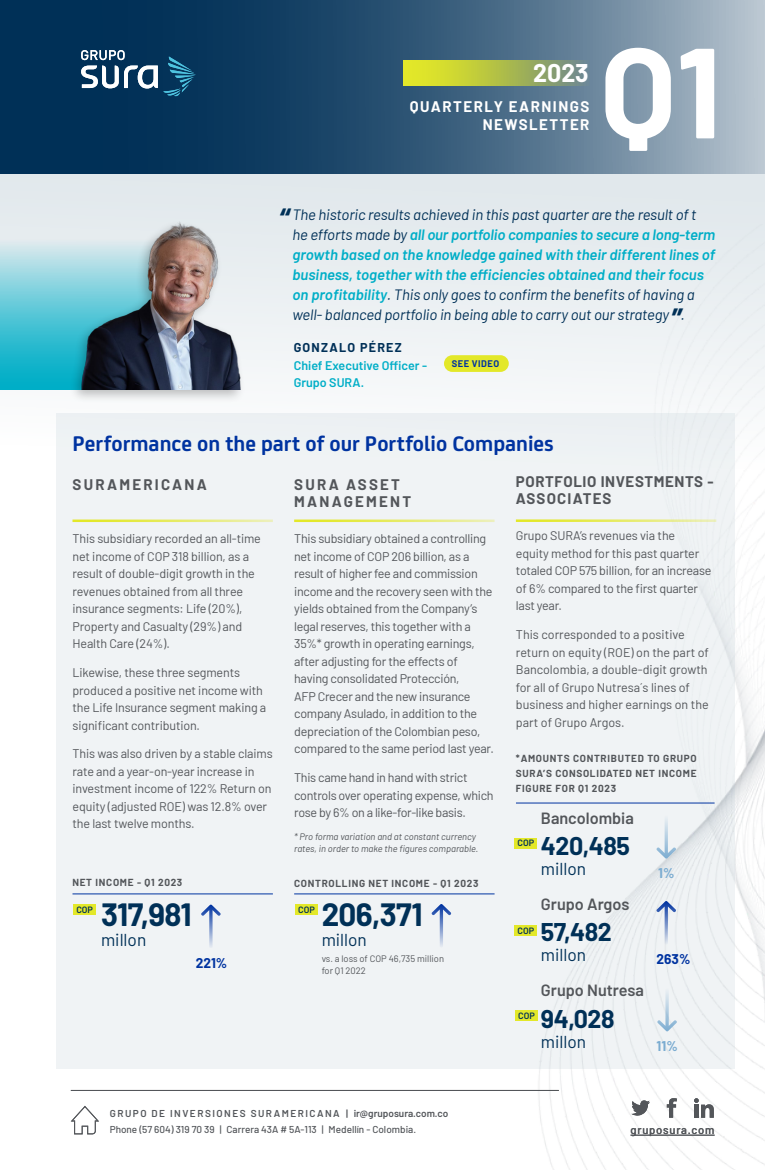
<style>
.page{position:relative;width:765px;height:1170px;background:#fff}
.page>*{position:absolute;margin:0;border:0;box-sizing:border-box;transform-origin:0 0}
.t1{font:700 128px "Barlow";color:#fff}
.t2{font:700 31.38px "Barlow";letter-spacing:-.02em;color:#003057}
.t3{font:700 25px "Barlow";letter-spacing:-.02em;color:#003057}
.t4{font:700 25px "Barlow";color:#fff}
.t5{font:700 22.5px "FS Joey";color:#0033a0}
.t6{font:17.25px "Barlow";color:#003057}
.t7{font:600 16.25px "Barlow";color:#53565a}
.t8{font:italic 15px/20px "Barlow";letter-spacing:-.01em;color:#003057}
.t9{font:700 15px/17.5px "Barlow";letter-spacing:.15em;color:#53565a}
.t10{font:700 15px/17.5px "Barlow";letter-spacing:.04em;color:#53565a}
.t11{font:700 15px/18.8px "Barlow";letter-spacing:.1em;color:#fff;text-align:right}
.t12{font:700 13.75px "Barlow";color:#0033a0}
.t13{font:700 13.75px "Barlow";color:#7bacd1}
.t14{font:12.5px/17.5px "Barlow";letter-spacing:-.015em;color:#53565a}
.t15{font:600 12.5px/17.5px "Barlow";color:#00aec7}
.t16{font:700 12.5px "Barlow";letter-spacing:.1em;color:#003057}
.t17{font:500 11.25px "Barlow";letter-spacing:.07em;color:#53565a}
.t18{font:700 10px/15px "Barlow";letter-spacing:.07em;color:#53565a;text-align:justify}
.t19{font:500 10px "Barlow";color:#53565a}
.t20{font:600 10px "Barlow";letter-spacing:.15em;color:#53565a}
.t21{font:italic 9.38px/11.9px "Barlow";color:#53565a}
.t22{font:9.38px/11.9px "Barlow";color:#53565a}
.t23{font:700 9.38px "Barlow";letter-spacing:.05em;color:#0033a0}
.t24{font:600 9.12px "Barlow";color:#003057}
.s1{font-weight:700;font-size:30px}
.s2{font-weight:600;color:#00aec7}
</style>
<div class="page">
<svg style="left:0;top:0;width:765px;height:174px;background:#3a5e7c"></svg>
<img style="left:503px;top:495px;width:262px;height:674px">
<div style="left:0;top:174px;width:765px;height:298px;background:linear-gradient(to bottom,#dee6ea,#fefefe)"></div>
<div style="left:56px;top:413px;width:679px;height:655px;background:#f0f3f5"></div>
<div style="left:0;top:239px;width:176px;height:151px;background:linear-gradient(to bottom,#d5e8ed,#00a8c3)"></div>
<hr style="left:72px;top:519px;width:201px;height:3px;background:#e3e829">
<hr style="left:294px;top:519px;width:201px;height:3px;background:#e3e829">
<hr style="left:516px;top:519px;width:200px;height:3px;background:#e3e829">
<svg style="left:403px;top:61px;width:187px;height:25px;background:#aebd4e"></svg>
<hr style="left:71px;top:1090px;width:488px;height:1px;background:#53565a">
<svg style="left:70px;top:1105px;width:29px;height:29px"></svg>
<svg style="left:631px;top:1099px;width:19px;height:16px"></svg>
<svg style="left:667px;top:1098px;width:10px;height:19px"></svg>
<svg style="left:694px;top:1098px;width:20px;height:19px"></svg>
<hr style="left:631px;top:1134px;width:84px;height:1px;background:#53565a">
<svg style="left:81px;top:50px;width:115px;height:47px;background:#355f7e"></svg>
<div style="left:69px;top:218px;width:177px;height:185px;background:#000;opacity:.25"></div>
<img style="left:67px;top:218px;width:196px;height:172px">
<div style="left:444px;top:355px;width:65px;height:17px;background:#e3e829;border-radius:8px"></div>
<div style="left:514px;top:837px;width:23px;height:11px;background:#e3e829"></div>
<div style="left:514px;top:925px;width:23px;height:10px;background:#e3e829"></div>
<div style="left:515px;top:1010px;width:23px;height:10px;background:#e3e829"></div>
<hr style="left:516px;top:802px;width:199px;height:1px;background:#0033a0">
<svg style="left:656px;top:819px;width:20px;height:39px"></svg>
<svg style="left:657px;top:900px;width:19px;height:44px"></svg>
<svg style="left:657px;top:987px;width:20px;height:44px"></svg>
<div style="left:295px;top:903px;width:23px;height:11px;background:#e3e829"></div>
<hr style="left:294px;top:893px;width:201px;height:1px;background:#0033a0">
<svg style="left:432px;top:904px;width:19px;height:43px"></svg>
<div style="left:73px;top:903px;width:23px;height:11px;background:#e3e829"></div>
<hr style="left:72px;top:893px;width:201px;height:1px;background:#0033a0">
<svg style="left:201px;top:904px;width:20px;height:43px"></svg>
<h3 class="t4" style="left:533px;top:54px;width:57px">2023</h3>
<p class="t11" style="left:410px;top:96px;width:181px">QUARTERLY EARNINGS<br>NEWSLETTER</p>
<h1 class="t1" style="left:600px;top:-3px;width:123px">Q1</h1>
<p class="t8" style="left:292px;top:203px;width:424px;text-indent:-14px"><span class="s1">“</span> The historic results achieved in this past quarter are the result of t he efforts made by <span class="s2">all our portfolio companies to secure a long-term growth based on the knowledge gained with their different lines of business, together with the efficiencies obtained and their focus on profitability</span>. This only goes to confirm the benefits of having a well- balanced portfolio in being able to carry out our strategy<span class="s1">”</span>.</p>
<p class="t16" style="left:294px;top:338px;width:110px">GONZALO PÉREZ</p>
<p class="t15" style="left:294px;top:355px;width:135px">Chief Executive Officer -<br>Grupo SURA.</p>
<p class="t23" style="left:452px;top:356px;width:49px">SEE VIDEO</p>
<h3 class="t5" style="left:72px;top:427px;width:483px">Performance on the part of our Portfolio Companies</h3>
<p class="t9" style="left:72px;top:474px;width:136px">SURAMERICANA</p>
<p class="t14" style="left:72px;top:529px;width:190px">This subsidiary recorded an all-time net income of COP 318 billion, as a result of double-digit growth in the revenues obtained from all three insurance segments: Life (20%),<br>Property and Casualty (29%) and<br>Health Care (24%).</p>
<p class="t14" style="left:72px;top:663px;width:195px">Likewise, these three segments produced a positive net income with the Life Insurance segment making a significant contribution.</p>
<p class="t14" style="left:72px;top:744px;width:202px">This was also driven by a stable claims rate and a year-on-year increase in investment income of 122% Return on equity (adjusted ROE) was 12.8% over the last twelve months.</p>
<p class="t9" style="left:294px;top:474px;width:118px">SURA ASSET<br>MANAGEMENT</p>
<p class="t14" style="left:294px;top:529px;width:201px">This subsidiary obtained a controlling net income of COP 206 billion, as a result of higher fee and commission income and the recovery seen with the yields obtained from the Company’s legal reserves, this together with a 35%* growth in operating earnings, after adjusting for the effects of having consolidated Protección,<br>AFP Crecer and the new insurance company Asulado, in addition to the depreciation of the Colombian peso, compared to the same period last year.</p>
<p class="t14" style="left:294px;top:768px;width:201px">This came hand in hand with strict controls over operating expense, which rose by 6% on a like-for-like basis.</p>
<p class="t21" style="left:294px;top:830px;width:186px">* Pro forma variation and at constant currency rates, in order to make the figures comparable.</p>
<p class="t18" style="left:72px;top:873px;width:111px">NET INCOME - Q1 2023</p>
<p class="t18" style="left:294px;top:874px;width:186px">CONTROLLING NET INCOME - Q1 2023</p>
<h2 class="t2" style="left:101px;top:891px;width:92px">317,981</h2>
<h3 class="t6" style="left:101px;top:927px;width:47px">millon</h3>
<h2 class="t2" style="left:322px;top:891px;width:102px">206,371</h2>
<h3 class="t6" style="left:322px;top:927px;width:47px">millon</h3>
<p class="t22" style="left:322px;top:951px;width:124px">vs. a loss of COP 46,735 million for Q1 2022</p>
<p class="t24" style="left:76px;top:902px;width:18px">COP</p>
<p class="t24" style="left:298px;top:902px;width:18px">COP</p>
<p class="t12" style="left:196px;top:952px;width:33px">221%</p>
<p class="t10" style="left:516px;top:471px;width:199px">PORTFOLIO INVESTMENTS -<br>ASSOCIATES</p>
<p class="t14" style="left:516px;top:526px;width:197px">Grupo SURA’s revenues via the equity method for this past quarter totaled COP 575 billion, for an increase of 6% compared to the first quarter last year.</p>
<p class="t14" style="left:516px;top:625px;width:195px">This corresponded to a positive return on equity (ROE) on the part of<br>Bancolombia, a double-digit growth for all of Grupo Nutresa´s lines of business and higher earnings on the part of Grupo Argos.</p>
<p class="t18" style="left:516px;top:750px;width:182px">*AMOUNTS CONTRIBUTED TO GRUPO SURA’S CONSOLIDATED NET INCOME FIGURE FOR Q1 2023</p>
<h3 class="t7" style="left:541px;top:805px;width:94px">Bancolombia</h3>
<h3 class="t3" style="left:541px;top:827px;width:91px">420,485</h3>
<h3 class="t6" style="left:541px;top:856px;width:47px">millon</h3>
<h3 class="t7" style="left:541px;top:892px;width:90px">Grupo Argos</h3>
<h3 class="t3" style="left:541px;top:913px;width:73px">57,482</h3>
<h3 class="t6" style="left:541px;top:942px;width:47px">millon</h3>
<h3 class="t7" style="left:541px;top:978px;width:105px">Grupo Nutresa</h3>
<h3 class="t3" style="left:541px;top:999px;width:75px">94,028</h3>
<h3 class="t6" style="left:541px;top:1028px;width:47px">millon</h3>
<p class="t24" style="left:518px;top:836px;width:18px">COP</p>
<p class="t24" style="left:518px;top:923px;width:18px">COP</p>
<p class="t24" style="left:518px;top:1008px;width:18px">COP</p>
<p class="t13" style="left:658px;top:863px;width:18px">1%</p>
<p class="t12" style="left:657px;top:948px;width:35px">263%</p>
<p class="t13" style="left:657px;top:1035px;width:23px">11%</p>
<p class="t20" style="left:110px;top:1105px;width:340px">GRUPO DE INVERSIONES SURAMERICANA | ir@gruposura.com.co</p>
<p class="t19" style="left:110px;top:1122px;width:308px">Phone (57 604) 319 70 39 | Carrera 43A # 5A-113 | Medellín - Colombia.</p>
<p class="t17" style="left:631px;top:1121px;width:86px">gruposura.com</p>
</div>
